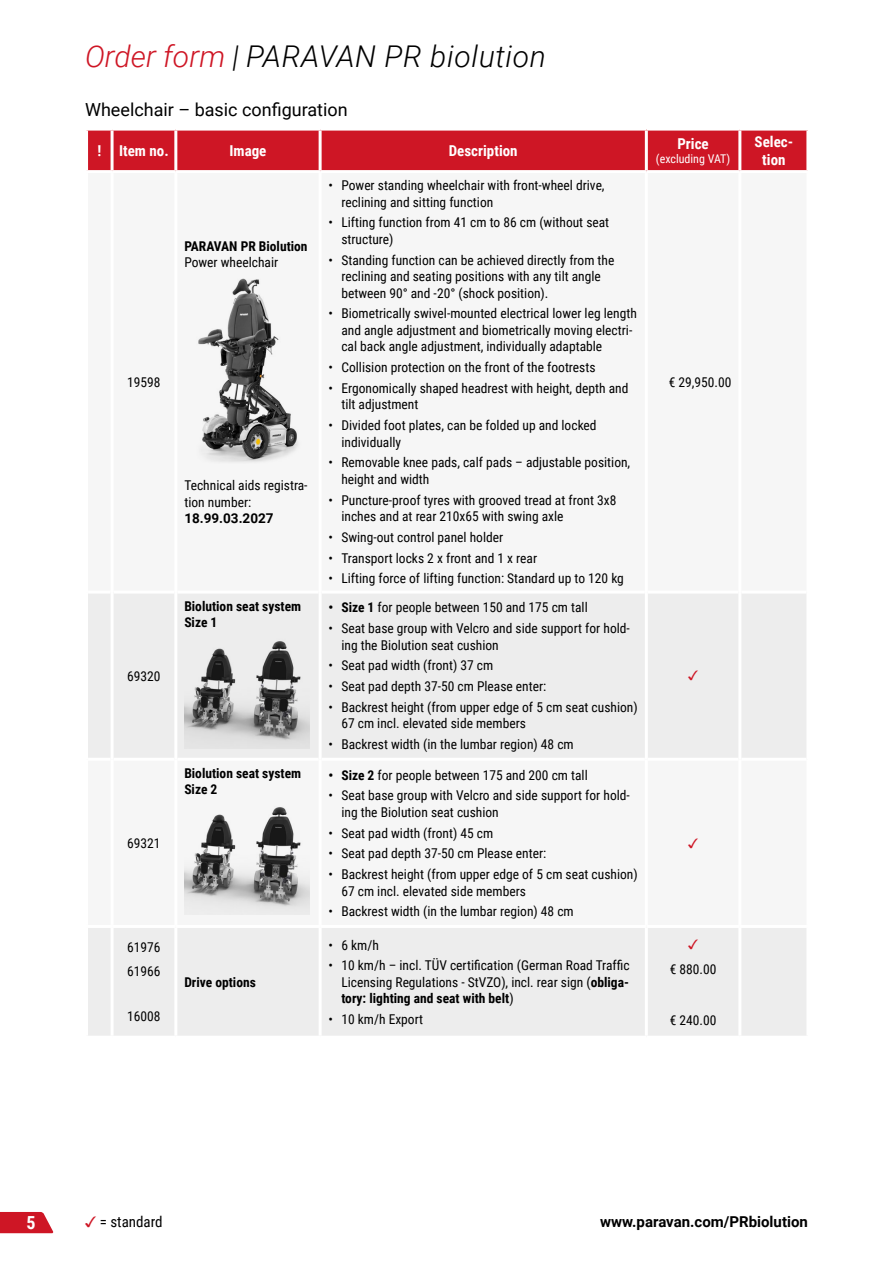
<style>
.page{position:relative;width:893px;height:1263px;background:#fff}
.page>*{position:absolute;margin:0;border:0;box-sizing:border-box;transform-origin:0 0}
.t1{font:italic 300 30px "Roboto";letter-spacing:.02em;color:#000}
.t2{font:18px "Roboto";color:#000}
.t3{font:700 18px "Roboto Condensed";color:#fff}
.t4{font:700 15px/18px "Roboto Condensed";color:#fff;text-align:center}
.t5{font:700 15px "Roboto";color:#000}
.t6{font:15px "Roboto Condensed";color:#000}
.t7{font:13.5px/16.5px "Roboto Condensed";color:#000}
.t8{font:700 13.5px/16.2px "Roboto Condensed";color:#000}
.t9{font:700 13.5px "Roboto";color:#000}
.t10{font:13.5px "Arial Unicode MS";color:#ce1625}
.t11{font:12px "Roboto Condensed";color:#fff}
.s1{color:#ce1625}
.s2{font-weight:700}
.s3{font-family:"Arial Unicode MS";color:#ce1625}
</style>
<div class="page">
<svg style="left:0;top:1212px;width:54px;height:21px"></svg>
<div style="left:88px;top:131px;width:718px;height:39px;background:#ce1625"></div>
<svg style="left:88px;top:594px;width:718px;height:442px;fill:#ededed"></svg>
<hr style="left:111px;top:131px;width:3px;height:39px;background:#fff">
<hr style="left:174px;top:131px;width:3px;height:39px;background:#fff">
<hr style="left:319px;top:131px;width:3px;height:39px;background:#fff">
<hr style="left:645px;top:131px;width:3px;height:39px;background:#fff">
<hr style="left:738px;top:131px;width:3px;height:39px;background:#fff">
<hr style="left:88px;top:758px;width:23px;height:3px;background:#fff">
<hr style="left:114px;top:758px;width:60px;height:3px;background:#fff">
<hr style="left:177px;top:758px;width:142px;height:3px;background:#fff">
<hr style="left:322px;top:758px;width:323px;height:3px;background:#fff">
<hr style="left:648px;top:758px;width:90px;height:3px;background:#fff">
<hr style="left:741px;top:758px;width:65px;height:3px;background:#fff">
<hr style="left:111px;top:592px;width:3px;height:167px;background:#fff">
<hr style="left:174px;top:592px;width:3px;height:167px;background:#fff">
<hr style="left:319px;top:592px;width:3px;height:167px;background:#fff">
<hr style="left:645px;top:592px;width:3px;height:167px;background:#fff">
<hr style="left:738px;top:592px;width:3px;height:167px;background:#fff">
<hr style="left:111px;top:759px;width:3px;height:166px;background:#fff">
<hr style="left:174px;top:759px;width:3px;height:166px;background:#fff">
<hr style="left:319px;top:759px;width:3px;height:166px;background:#fff">
<hr style="left:645px;top:759px;width:3px;height:166px;background:#fff">
<hr style="left:738px;top:759px;width:3px;height:166px;background:#fff">
<hr style="left:85px;top:925px;width:27px;height:3px;background:#fff">
<hr style="left:112px;top:925px;width:64px;height:3px;background:#fff">
<hr style="left:111px;top:928px;width:3px;height:108px;background:#fff">
<hr style="left:176px;top:925px;width:144px;height:3px;background:#fff">
<hr style="left:174px;top:928px;width:3px;height:108px;background:#fff">
<hr style="left:320px;top:925px;width:326px;height:3px;background:#fff">
<hr style="left:319px;top:928px;width:3px;height:108px;background:#fff">
<hr style="left:646px;top:925px;width:94px;height:3px;background:#fff">
<hr style="left:645px;top:928px;width:3px;height:108px;background:#fff">
<hr style="left:740px;top:925px;width:69px;height:3px;background:#fff">
<hr style="left:738px;top:928px;width:3px;height:108px;background:#fff">
<img style="left:196px;top:278px;width:105px;height:185px">
<img style="left:184px;top:638px;width:126px;height:111px">
<img style="left:184px;top:805px;width:126px;height:110px">
<h1 class="t1" style="left:85px;top:35px;width:462px"><span class="s1">Order form</span> | PARAVAN PR biolution</h1>
<h2 class="t2" style="left:85px;top:97px;width:264px">Wheelchair – basic configuration</h2>
<p class="t4" style="left:97px;top:141px;width:73px">! Item no.</p>
<p class="t4" style="left:229px;top:141px;width:38px">Image</p>
<p class="t4" style="left:449px;top:141px;width:70px">Description</p>
<p class="t7" style="left:127px;top:373px;width:35px">19598</p>
<p class="t7" style="left:127px;top:667px;width:35px">69320</p>
<p class="t7" style="left:127px;top:834px;width:35px">69321</p>
<p class="t7" style="left:127px;top:935px;width:35px;line-height:24px">61976<br>61966</p>
<p class="t7" style="left:127px;top:1008px;width:35px">16008</p>
<p class="t8" style="left:184px;top:238px;width:125px">PARAVAN PR Biolution</p>
<p class="t7" style="left:184px;top:254px;width:95px">Power wheelchair</p>
<p class="t7" style="left:184px;top:477px;width:125px">Technical aids registra&shy;tion number:</p>
<p class="t9" style="left:184px;top:508px;width:91px">18.99.03.2027</p>
<p class="t7" style="left:341px;top:177px;width:265px;text-indent:-13px">• Power standing wheelchair with front-wheel drive, reclining and sitting function</p>
<p class="t7" style="left:341px;top:214px;width:269px;text-indent:-13px">• Lifting function from 41 cm to 86 cm (without seat structure)</p>
<p class="t7" style="left:341px;top:251px;width:275px;text-indent:-13px">• Standing function can be achieved directly from the reclining and seating positions with any tilt angle between 90° and -20° (shock position).</p>
<p class="t7" style="left:341px;top:305px;width:297px;text-indent:-13px">• Biometrically swivel-mounted electrical lower leg length and angle adjustment and biometrically moving electri&shy;cal back angle adjustment, individually adaptable</p>
<p class="t7" style="left:329px;top:359px;width:268px">• Collision protection on the front of the footrests</p>
<p class="t7" style="left:341px;top:379px;width:288px;text-indent:-13px">• Ergonomically shaped headrest with height, depth and tilt adjustment</p>
<p class="t7" style="left:341px;top:417px;width:257px;text-indent:-13px">• Divided foot plates, can be folded up and locked individually</p>
<p class="t7" style="left:341px;top:454px;width:290px;text-indent:-13px">• Removable knee pads, calf pads – adjustable position, height and width</p>
<p class="t7" style="left:341px;top:491px;width:276px;text-indent:-13px">• Puncture-proof tyres with grooved tread at front 3x8 inches and at rear 210x65 with swing axle</p>
<p class="t7" style="left:329px;top:528px;width:176px">• Swing-out control panel holder</p>
<p class="t7" style="left:329px;top:549px;width:210px">• Transport locks 2 x front and 1 x rear</p>
<p class="t7" style="left:329px;top:570px;width:297px">• Lifting force of lifting function: Standard up to 120 kg</p>
<p class="t8" style="left:184px;top:597px;width:118px">Biolution seat system<br>Size 1</p>
<p class="t7" style="left:329px;top:599px;width:261px"><span class="s2">• Size 1</span> for people between 150 and 175 cm tall</p>
<p class="t7" style="left:341px;top:619px;width:290px;text-indent:-13px">• Seat base group with Velcro and side support for hold&shy;ing the Biolution seat cushion</p>
<p class="t7" style="left:329px;top:657px;width:166px">• Seat pad width (front) 37 cm</p>
<p class="t7" style="left:329px;top:677px;width:219px">• Seat pad depth 37-50 cm Please enter:</p>
<p class="t7" style="left:341px;top:698px;width:298px;text-indent:-13px">• Backrest height (from upper edge of 5 cm seat cushion)<br>67 cm incl. elevated side members</p>
<p class="t7" style="left:329px;top:735px;width:247px">• Backrest width (in the lumbar region) 48 cm</p>
<p class="t8" style="left:184px;top:764px;width:118px">Biolution seat system<br>Size 2</p>
<p class="t7" style="left:329px;top:766px;width:261px"><span class="s2">• Size 2</span> for people between 175 and 200 cm tall</p>
<p class="t7" style="left:341px;top:787px;width:290px;text-indent:-13px">• Seat base group with Velcro and side support for hold&shy;ing the Biolution seat cushion</p>
<p class="t7" style="left:329px;top:824px;width:166px">• Seat pad width (front) 45 cm</p>
<p class="t7" style="left:329px;top:845px;width:219px">• Seat pad depth 37-50 cm Please enter:</p>
<p class="t7" style="left:341px;top:865px;width:298px;text-indent:-13px">• Backrest height (from upper edge of 5 cm seat cushion)<br>67 cm incl. elevated side members</p>
<p class="t7" style="left:329px;top:903px;width:247px">• Backrest width (in the lumbar region) 48 cm</p>
<p class="t8" style="left:184px;top:973px;width:73px">Drive options</p>
<p class="t7" style="left:329px;top:936px;width:52px">• 6 km/h</p>
<p class="t7" style="left:341px;top:957px;width:290px;text-align:justify;text-indent:-13px">• 10 km/h – incl. TÜV certification (German Road Traffic Licensing Regulations - StVZO), incl. rear sign (<span class="s2">obliga&shy;tory: lighting and seat with belt</span>)</p>
<p class="t7" style="left:329px;top:1010px;width:96px">• 10 km/h Export</p>
<p class="t4" style="left:677px;top:134px;width:33px">Price</p>
<p class="t11" style="left:656px;top:150px;width:76px">(excluding VAT)</p>
<p class="t7" style="left:669px;top:373px;width:64px">€ 29,950.00</p>
<p class="t10" style="left:688px;top:666px;width:12px">✓</p>
<p class="t10" style="left:688px;top:833px;width:12px">✓</p>
<p class="t10" style="left:688px;top:934px;width:12px">✓</p>
<p class="t7" style="left:670px;top:960px;width:48px">€ 880.00</p>
<p class="t7" style="left:670px;top:1011px;width:48px">€ 240.00</p>
<p class="t4" style="left:755px;top:132px;width:40px">Selec&shy;tion</p>
<h2 class="t3" style="left:27px;top:1210px;width:11px">5</h2>
<p class="t5" style="left:600px;top:1211px;width:209px">www.paravan.com/PRbiolution</p>
<p class="t6" style="left:85px;top:1211px;width:79px"><span class="s3">✓</span> = standard</p>
</div>
